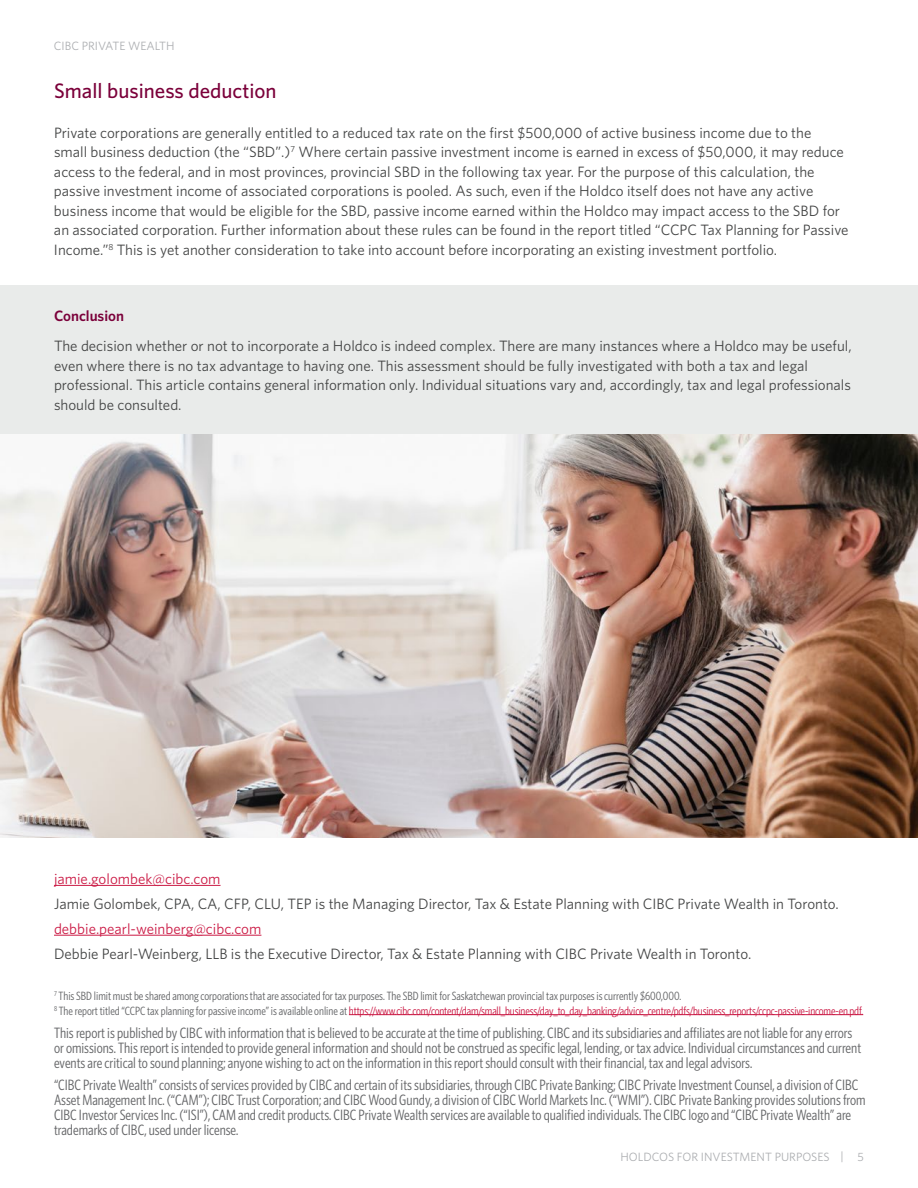
<style>
.page{position:relative;width:918px;height:1188px;background:#fff}
.page>*{position:absolute;margin:0;border:0;box-sizing:border-box;transform-origin:0 0}
.Subheader_H2{font:500 21px "Whitney";color:#7b003a}
.Body_P{font:15px/19.5px "Whitney";color:#434444}
.Disclaimer_P{font:15px/15px "Whitney Condensed";color:#636466}
.Body_P-2{font:15px "Whitney";color:#cb1944}
.Body_P-3{font:600 15px "Whitney";color:#7b003a}
.Disclaimer_P-2{font:12px "Whitney Condensed";letter-spacing:-.01em;color:#cb1944}
.Disclaimer_P-3{font:12px "Whitney Condensed";color:#636466}
.t1{font:12px "Whitney";color:#acaeb1}
.s1{color:#636466}
</style>
<div class="page">
<div style="left:0;top:285px;width:918px;height:149px;background:#e9ebea"></div>
<hr style="left:54px;top:885px;width:167px;height:1px;background:#cb1944">
<hr style="left:54px;top:935px;width:207px;height:1px;background:#cb1944">
<hr style="left:349px;top:1014px;width:514px;height:1px;background:#cb1944">
<img style="left:0;top:434px;width:918px;height:404px">
<p class="t1" style="left:54px;top:38px;width:122px">CIBC PRIVATE WEALTH</p>
<h2 class="Subheader_H2" style="left:54px;top:77px;width:224px">Small business deduction</h2>
<p class="Body_P" style="left:54px;top:122px;width:796px">Private corporations are generally entitled to a reduced tax rate on the first $500,000 of active business income due to the<br>small business deduction (the “SBD”.)<sup>7</sup> Where certain passive investment income is earned in excess of $50,000, it may reduce access to the federal, and in most provinces, provincial SBD in the following tax year. For the purpose of this calculation, the passive investment income of associated corporations is pooled. As such, even if the Holdco itself does not have any active business income that would be eligible for the SBD, passive income earned within the Holdco may impact access to the SBD for an associated corporation. Further information about these rules can be found in the report titled “CCPC Tax Planning for Passive Income.”<sup>8</sup> This is yet another consideration to take into account before incorporating an existing investment portfolio.</p>
<p class="Body_P-3" style="left:54px;top:306px;width:72px">Conclusion</p>
<p class="Body_P" style="left:54px;top:336px;width:799px">The decision whether or not to incorporate a Holdco is indeed complex. There are many instances where a Holdco may be useful, even where there is no tax advantage to having one. This assessment should be fully investigated with both a tax and legal professional. This article contains general information only. Individual situations vary and, accordingly, tax and legal professionals should be consulted.</p>
<p class="Body_P-2" style="left:54px;top:869px;width:168px">jamie.golombek@cibc.com</p>
<p class="Body_P" style="left:54px;top:893px;width:786px">Jamie Golombek, CPA, CA, CFP, CLU, TEP is the Managing Director, Tax &amp; Estate Planning with CIBC Private Wealth in Toronto.</p>
<p class="Body_P-2" style="left:54px;top:919px;width:209px">debbie.pearl-weinberg@cibc.com</p>
<p class="Body_P" style="left:54px;top:943px;width:699px">Debbie Pearl-Weinberg, LLB is the Executive Director, Tax &amp; Estate Planning with CIBC Private Wealth in Toronto.</p>
<p class="Disclaimer_P-3" style="left:54px;top:988px;width:629px"><sup>7</sup> This SBD limit must be shared among corporations that are associated for tax purposes. The SBD limit for Saskatchewan provincial tax purposes is currently $600,000.</p>
<p class="Disclaimer_P-2" style="left:54px;top:1003px;width:811px"><sup>8</sup> <span class="s1">The report titled “CCPC tax planning for passive income” is available online at</span> https://www.cibc.com/content/dam/small_business/day_to_day_banking/advice_centre/pdfs/business_reports/ccpc-passive-income-en.pdf.</p>
<p class="Disclaimer_P" style="left:54px;top:1024px;width:809px">This report is published by CIBC with information that is believed to be accurate at the time of publishing. CIBC and its subsidiaries and affiliates are not liable for any errors or omissions. This report is intended to provide general information and should not be construed as specific legal, lending, or tax advice. Individual circumstances and current events are critical to sound planning; anyone wishing to act on the information in this report should consult with their financial, tax and legal advisors.</p>
<p class="Disclaimer_P" style="left:54px;top:1076px;width:813px">“CIBC Private Wealth” consists of services provided by CIBC and certain of its subsidiaries, through CIBC Private Banking; CIBC Private Investment Counsel, a division of CIBC Asset Management Inc. (“CAM”); CIBC Trust Corporation; and CIBC Wood Gundy, a division of CIBC World Markets Inc. (“WMI”). CIBC Private Banking provides solutions from CIBC Investor Services Inc. (“ISI”), CAM and credit products. CIBC Private Wealth services are available to qualified individuals. The CIBC logo and “CIBC Private Wealth” are trademarks of CIBC, used under license.</p>
<p class="t1" style="left:620px;top:1149px;width:245px">HOLDCOS FOR INVESTMENT PURPOSES | 5</p>
</div>
